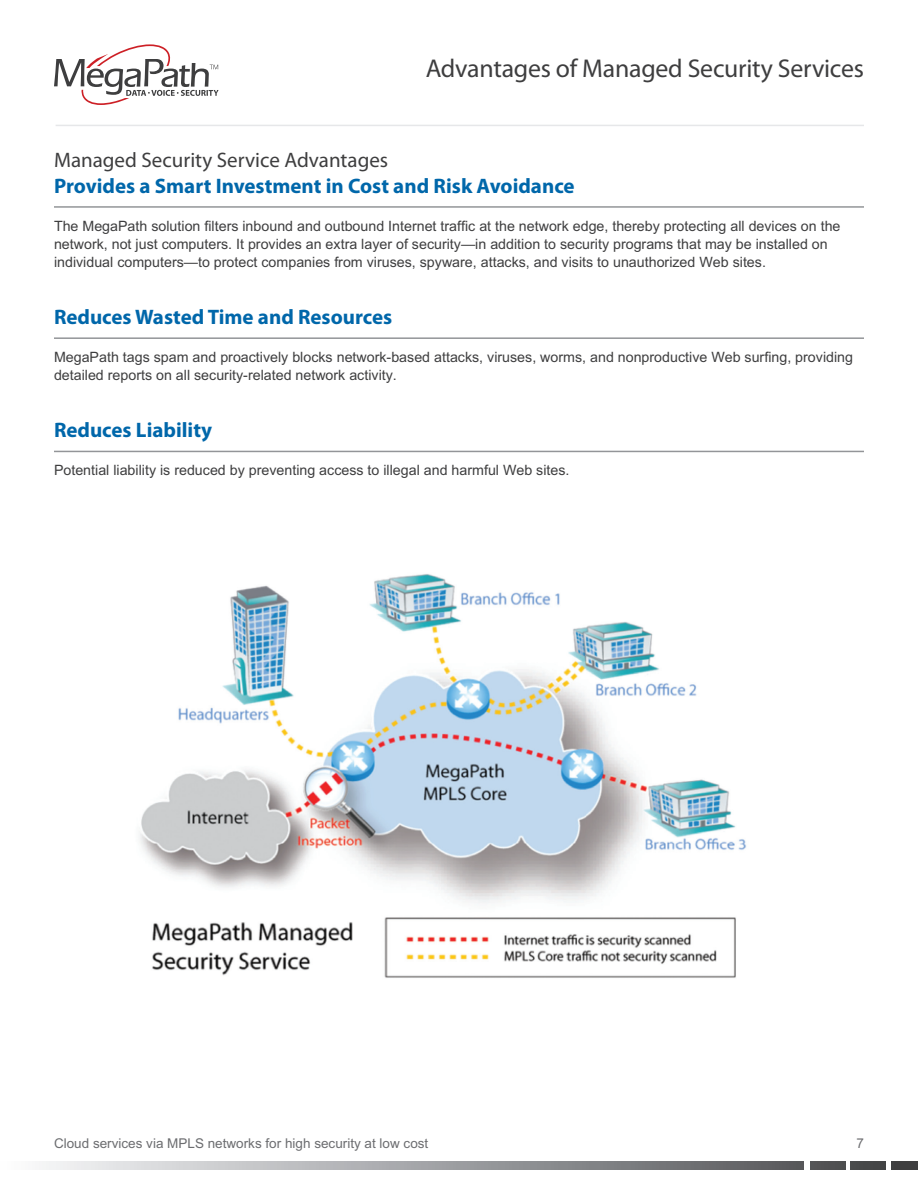
<style>
.page{position:relative;width:918px;height:1188px;background:#fff}
.page>*{position:absolute;margin:0;border:0;box-sizing:border-box;transform-origin:0 0}
.t1{font:25.8px "Myriad Pro";letter-spacing:-.01em;color:#3e3e3f}
.NewHeadline{font:700 21px "Myriad Pro";color:#0067aa}
.NewGray{font:21px "Myriad Pro";color:#3e3e3f}
.Body_Paragraph_Style{font:14.25px/18px "Arial";color:#3e3e3f}
.t2{font:13.5px "Arial";color:#6c6d70}
</style>
<div class="page">
<hr style="left:56px;top:125px;width:808px;height:1px;background:#e6e7e9">
<div style="left:891px;top:1162px;width:27px;height:7px;background:#3f3f40"></div>
<div style="left:851px;top:1162px;width:35px;height:7px;background:#474849"></div>
<div style="left:810px;top:1162px;width:35px;height:7px;background:#515153"></div>
<svg style="left:42px;top:1162px;width:761px;height:7px;background:#a4a5a8"></svg>
<svg style="left:54px;top:44px;width:165px;height:61px"></svg>
<hr style="left:54px;top:206px;width:810px;height:2px;background:#939598">
<hr style="left:54px;top:337px;width:810px;height:2px;background:#939598">
<hr style="left:54px;top:451px;width:810px;height:1px;background:#939598">
<img style="left:140px;top:574px;width:607px;height:404px">
<h1 class="t1" style="left:426px;top:53px;width:440px">Advantages of Managed Security Services</h1>
<p class="NewGray" style="left:54px;top:147px;width:336px">Managed Security Service Advantages</p>
<p class="NewHeadline" style="left:54px;top:172px;width:522px">Provides a Smart Investment in Cost and Risk Avoidance</p>
<p class="Body_Paragraph_Style" style="left:54px;top:217px;width:788px">The MegaPath solution filters inbound and outbound Internet traffic at the network edge, thereby protecting all devices on the network, not just computers. It provides an extra layer of security—in addition to security programs that may be installed on individual computers—to protect companies from viruses, spyware, attacks, and visits to unauthorized Web sites.</p>
<p class="NewHeadline" style="left:54px;top:303px;width:340px">Reduces Wasted Time and Resources</p>
<p class="Body_Paragraph_Style" style="left:54px;top:348px;width:801px">MegaPath tags spam and proactively blocks network-based attacks, viruses, worms, and nonproductive Web surfing, providing detailed reports on all security-related network activity.</p>
<p class="NewHeadline" style="left:54px;top:416px;width:160px">Reduces Liability</p>
<p class="Body_Paragraph_Style" style="left:54px;top:461px;width:517px">Potential liability is reduced by preventing access to illegal and harmful Web sites.</p>
<p class="t2" style="left:54px;top:1135px;width:376px">Cloud services via MPLS networks for high security at low cost</p>
<p class="t2" style="left:856px;top:1135px;width:9px">7</p>
</div>
